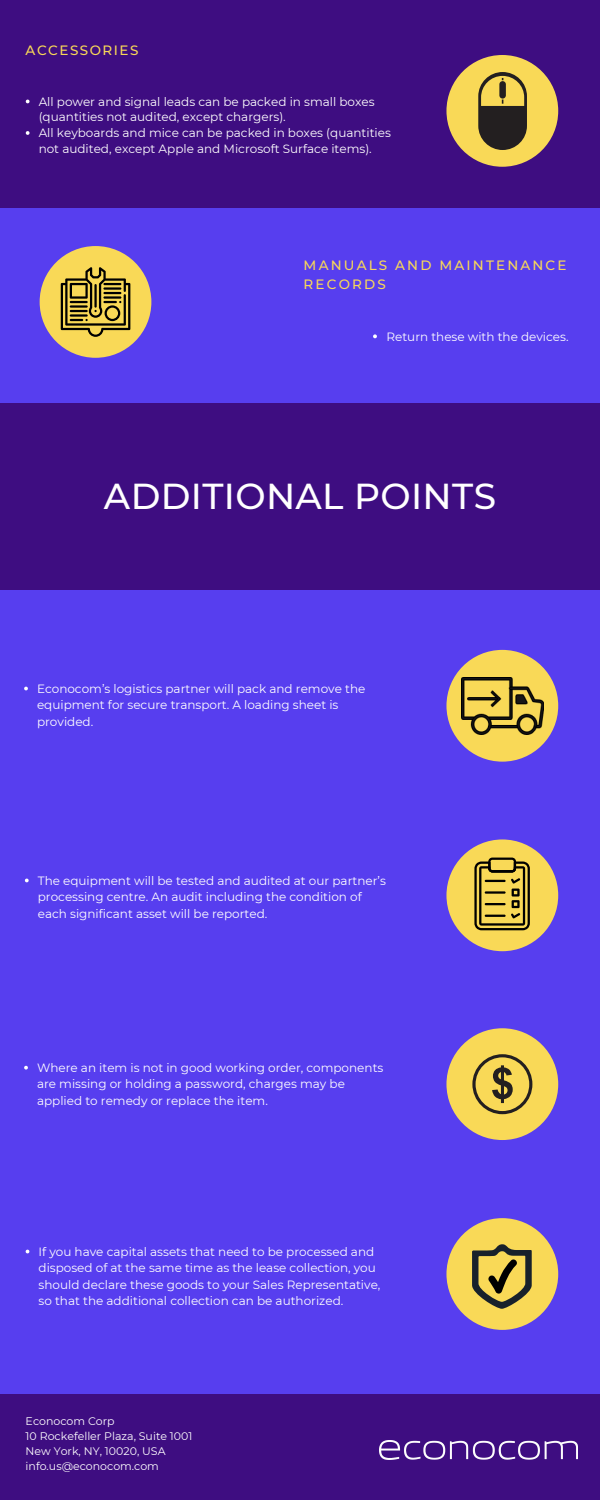
<style>
.page{position:relative;width:600px;height:1500px;background:#fff}
.page>*{position:absolute;margin:0;border:0;box-sizing:border-box;transform-origin:0 0}
.t1{font:500 36px "Montserrat";letter-spacing:.01em;color:#fff}
.t2{font:500 13.5px/18.8px "Montserrat";letter-spacing:.16em;color:#f9d957}
.t3{font:500 13.5px "Montserrat";letter-spacing:.11em;color:#f9d957}
.t4{font:12px/16.5px "Montserrat";color:#fff}
.t5{font:11px "Montserrat";color:#fff}
</style>
<div class="page">
<div style="left:0;top:0;width:600px;height:209px;background:#3e0d81"></div>
<div style="left:0;top:576px;width:600px;height:823px;background:#573eef"></div>
<div style="left:0;top:208px;width:600px;height:196px;background:#573eef"></div>
<div style="left:0;top:403px;width:600px;height:187px;background:#3e0d81"></div>
<div style="left:446px;top:55px;width:112px;height:112px;background:#f9d957;border-radius:50%"></div>
<div style="left:40px;top:246px;width:111px;height:112px;background:#f9d957;border-radius:50%"></div>
<div style="left:446px;top:650px;width:112px;height:112px;background:#f9d957;border-radius:50%"></div>
<div style="left:0;top:1394px;width:600px;height:106px;background:#3e0d81"></div>
<img style="left:379px;top:1440px;width:199px;height:20px">
<div style="left:446px;top:839px;width:112px;height:112px;background:#f9d957;border-radius:50%"></div>
<div style="left:446px;top:1028px;width:112px;height:112px;background:#f9d957;border-radius:50%"></div>
<div style="left:446px;top:1218px;width:112px;height:112px;background:#f9d957;border-radius:50%"></div>
<svg style="left:478px;top:72px;width:49px;height:78px"></svg>
<div style="left:499px;top:81px;width:7px;height:18px;background:#231f20;border-radius:3px"></div>
<svg style="left:61px;top:267px;width:69px;height:70px"></svg>
<img style="left:461px;top:677px;width:83px;height:57px">
<svg style="left:472px;top:1244px;width:60px;height:65px"></svg>
<svg style="left:474px;top:858px;width:56px;height:72px"></svg>
<svg style="left:472px;top:1054px;width:60px;height:60px"></svg>
<svg style="left:26px;top:100px;width:4px;height:3px"></svg>
<svg style="left:26px;top:131px;width:4px;height:4px"></svg>
<svg style="left:24px;top:687px;width:4px;height:3px"></svg>
<svg style="left:373px;top:334px;width:4px;height:4px"></svg>
<svg style="left:25px;top:879px;width:4px;height:3px"></svg>
<svg style="left:24px;top:1066px;width:4px;height:4px"></svg>
<p class="t3" style="left:26px;top:42px;width:114px">ACCESSORIES</p>
<p class="t4" style="left:39px;top:93px;width:338px;line-height:15.8px">All power and signal leads can be packed in small boxes (quantities not audited, except chargers).</p>
<p class="t4" style="left:39px;top:125px;width:354px;line-height:15.8px">All keyboards and mice can be packed in boxes (quantities not audited, except Apple and Microsoft Surface items).</p>
<p class="t2" style="left:304px;top:256px;width:264px">MANUALS AND MAINTENANCE<br>RECORDS</p>
<p class="t4" style="left:387px;top:328px;width:184px">Return these with the devices.</p>
<p class="t1" style="left:104px;top:474px;width:394px">ADDITIONAL POINTS</p>
<p class="t4" style="left:37px;top:680px;width:330px">Econocom’s logistics partner will pack and remove the equipment for secure transport. A loading sheet is provided.</p>
<p class="t4" style="left:38px;top:872px;width:350px">The equipment will be tested and audited at our partner’s processing centre. An audit including the condition of each significant asset will be reported.</p>
<p class="t4" style="left:37px;top:1059px;width:348px">Where an item is not in good working order, components are missing or holding a password, charges may be applied to remedy or replace the item.</p>
<p class="t4" style="left:39px;top:1243px;width:343px">If you have capital assets that need to be processed and disposed of at the same time as the lease collection, you should declare these goods to your Sales Representative, so that the additional collection can be authorized.</p>
<p class="t5" style="left:26px;top:1414px;width:91px">Econocom Corp</p>
<p class="t5" style="left:26px;top:1429px;width:168px">10 Rockefeller Plaza, Suite 1001</p>
<p class="t5" style="left:26px;top:1444px;width:141px">New York, NY, 10020, USA</p>
<p class="t5" style="left:26px;top:1459px;width:135px">info.us@econocom.com</p>
</div>
